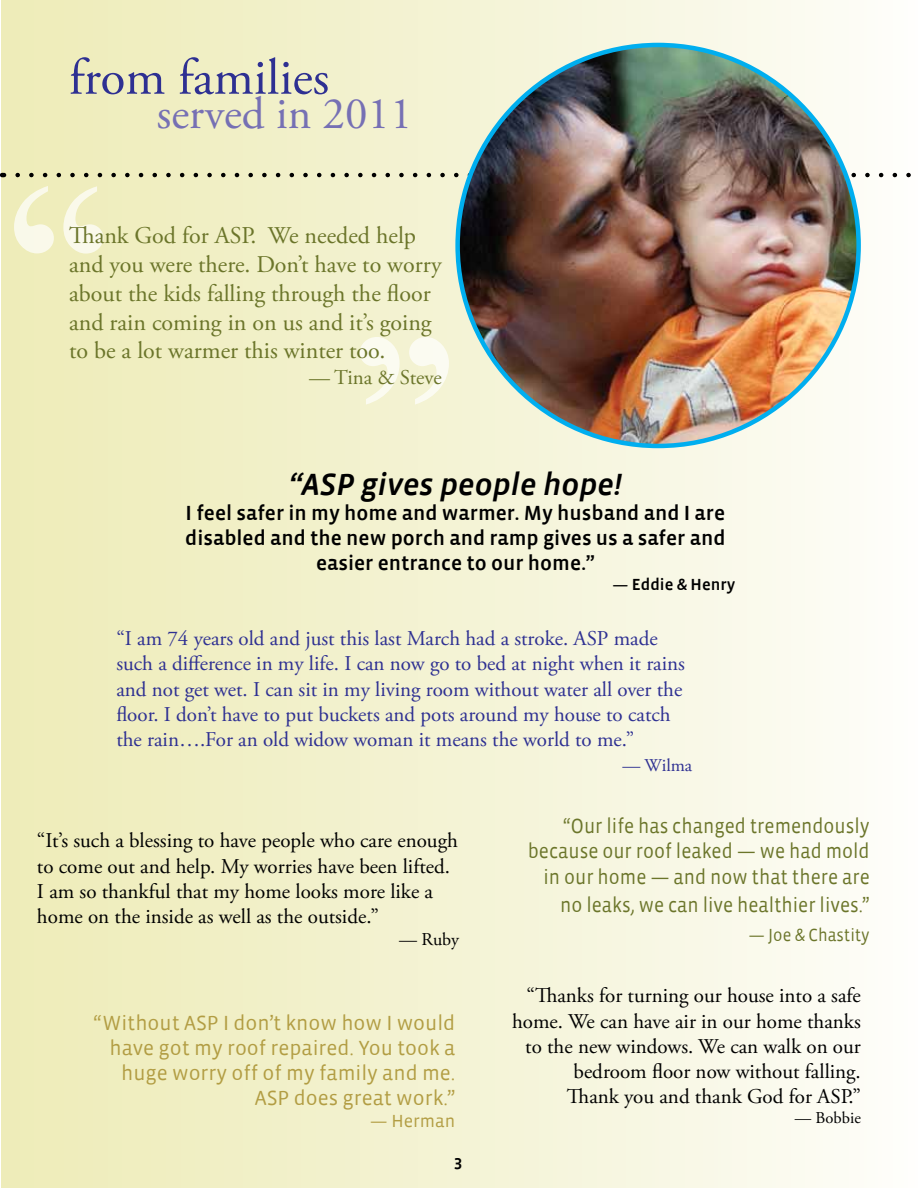
<style>
.page{position:relative;width:918px;height:1188px;background:#fff}
.page>*{position:absolute;margin:0;border:0;box-sizing:border-box;transform-origin:0 0}
.t1{font:51px "Adobe Garamond Pro";color:#2e3092}
.t2{font:45px "Adobe Garamond Pro";color:#7670b4}
.t3{font:italic 31.5px "Vista Sans Med";color:#000}
.t4{font:24px/28.8px "Adobe Garamond Pro";color:#6b752a}
.t5{font:21px/25.2px "Adobe Garamond Pro";color:#000}
.t6{font:21px/25.2px "Adobe Garamond Pro";color:#2e3092}
.t7{font:21px/25.2px "Vista Sans";color:#6b752a;text-align:right;scale:.92 1}
.t8{font:21px/25.2px "Vista Sans Med";color:#000;text-align:center}
.t9{font:21px/25.2px "Vista Sans";color:#b29d43;text-align:right}
.t10{font:21px "Adobe Garamond Pro";color:#6b752a}
.t11{font:18px "Vista Sans";color:#6b752a;scale:.92 1}
.t12{font:18px "Vista Sans";color:#b29d43}
.t13{font:18px "Adobe Garamond Pro";color:#2e3092}
.t14{font:18px "Adobe Garamond Pro";color:#000}
.t15{font:16.5px "Vista Sans Med";color:#000}
.t16{font:16.5px "Adobe Garamond Pro";color:#000}
</style>
<div class="page">
<div style="left:1px;top:0;width:917px;height:1188px;background:linear-gradient(to right,#edebb6,#fcfcf8)"></div>
<svg style="left:0;top:173px;width:918px;height:4px;background:#aeae94"></svg>
<img style="left:458px;top:45px;width:401px;height:401px;border-radius:197px">
<svg style="left:14px;top:186px;width:89px;height:68px;background:#f3f2cf"></svg>
<svg style="left:360px;top:337px;width:89px;height:68px"></svg>
<h1 class="t1" style="left:69px;top:47px;width:262px">from families</h1>
<h2 class="t2" style="left:157px;top:87px;width:257px">served in 2011</h2>
<p class="t4" style="left:69px;top:222px;width:374px">Thank God for ASP. We needed help and you were there. Don’t have to worry about the kids falling through the floor and rain coming in on us and it’s going to be a lot warmer this winter too.</p>
<p class="t10" style="left:309px;top:364px;width:134px">— Tina &amp; Steve</p>
<h3 class="t3" style="left:289px;top:468px;width:335px">“ASP gives people hope!</h3>
<p class="t8" style="left:185px;top:501px;width:542px">I feel safer in my home and warmer. My husband and I are disabled and the new porch and ramp gives us a safer and easier entrance to our home.”</p>
<p class="t15" style="left:612px;top:576px;width:125px">— Eddie &amp; Henry</p>
<p class="t6" style="left:116px;top:627px;width:570px">“I am 74 years old and just this last March had a stroke. ASP made such a difference in my life. I can now go to bed at night when it rains and not get wet. I can sit in my living room without water all over the floor. I don’t have to put buckets and pots around my house to catch the rain….For an old widow woman it means the world to me.”</p>
<p class="t13" style="left:622px;top:755px;width:71px">— Wilma</p>
<p class="t5" style="left:37px;top:829px;width:422px">“It’s such a blessing to have people who care enough to come out and help. My worries have been lifted.<br>I am so thankful that my home looks more like a home on the inside as well as the outside.”</p>
<p class="t14" style="left:399px;top:928px;width:61px">— Ruby</p>
<p class="t9" style="left:93px;top:1010px;width:364px">“Without ASP I don’t know how I would have got my roof repaired. You took a huge worry off of my family and me.<br>ASP does great work.”</p>
<p class="t12" style="left:370px;top:1112px;width:87px">— Herman</p>
<p class="t15" style="left:454px;top:1153px;width:10px">3</p>
<p class="t7" style="left:528px;top:814px;width:373px">“Our life has changed tremendously because our roof leaked — we had mold in our home — and now that there are</p>
<p class="t7" style="left:560px;top:893px;width:338px">no leaks, we can live healthier lives.”</p>
<p class="t11" style="left:748px;top:925px;width:133px">— Joe &amp; Chastity</p>
<p class="t5" style="left:512px;top:984px;width:350px;text-align:right">“Thanks for turning our house into a safe home. We can have air in our home thanks to the new windows. We can walk on our bedroom floor now without falling.<br>Thank you and thank God for ASP.”</p>
<p class="t16" style="left:795px;top:1108px;width:67px">— Bobbie</p>
</div>
